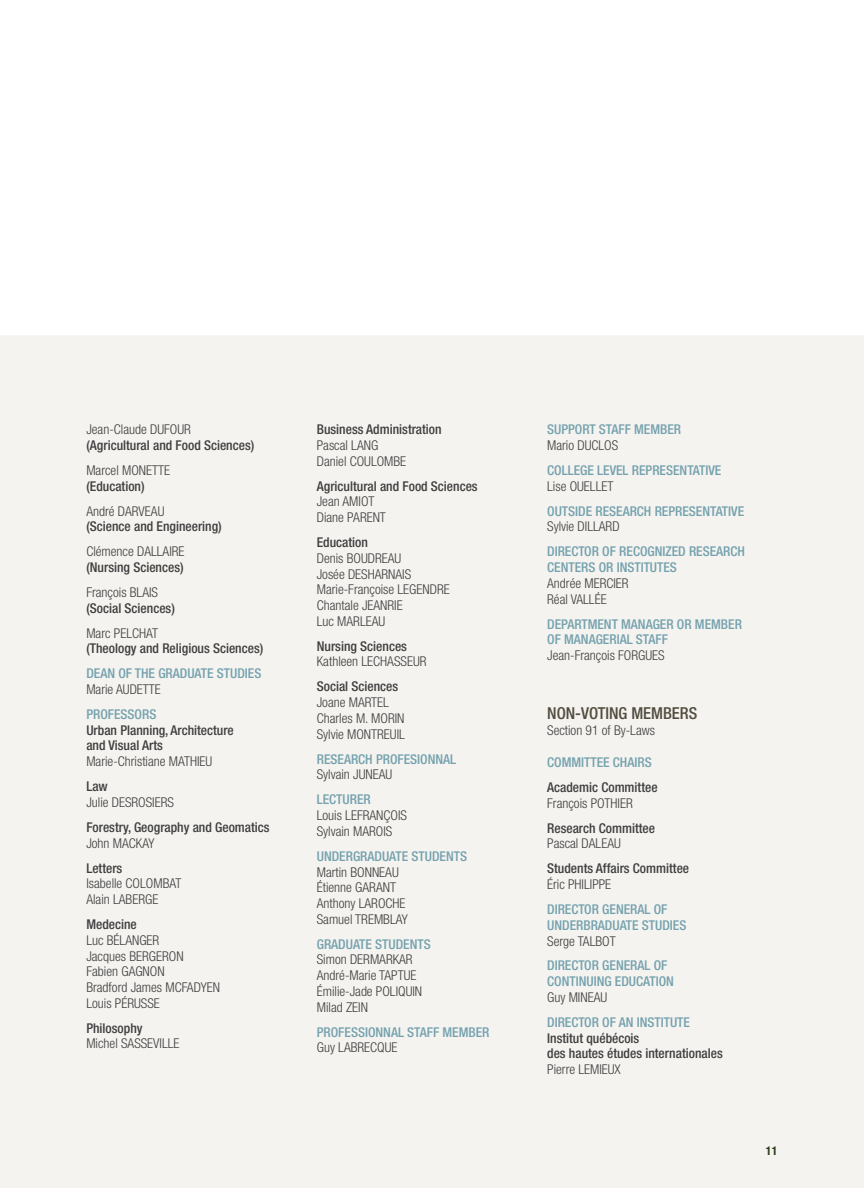
<style>
.page{position:relative;width:864px;height:1188px;background:#fff}
.page>*{position:absolute;margin:0;border:0;box-sizing:border-box;transform-origin:0 0}
.sous-titre_vert{font:500 condensed 16.5px "Helvetica Neue";color:#534c3f}
.texte_CA{font:300 condensed 13.5px/15.8px "Helvetica Neue";color:#3e3e3f}
.texte_CA-2{font:500 condensed 13.5px/15.8px "Helvetica Neue";color:#3e3e3f}
.texte_CA-3{font:500 condensed 13.5px/15.8px "Helvetica Neue";color:#74a1ae}
.sous-titre_vert-2{font:300 condensed 13.5px "Helvetica Neue";color:#3e3e3f}
.pagination_droite{font:700 condensed 12px "Helvetica Neue";color:#2e3d1f}
.s1{font-weight:300}
.s2{font-weight:500}
.s3{font-weight:300;color:#3e3e3f}
.s4{color:#74a1ae}
.s5{font-weight:500;color:#74a1ae}
</style>
<div class="page">
<div style="left:0;top:330px;width:864px;height:858px;background:#f4f3ef"></div>
<div style="left:0;top:325px;width:864px;height:10px;background:#fff"></div>
<p class="texte_CA-2" style="left:86px;top:421px;width:169px"><span class="s1">Jean-Claude DUFOUR </span>(Agricultural and Food Sciences)</p>
<p class="texte_CA" style="left:86px;top:462px;width:85px">Marcel MONETTE <span class="s2">(Education)</span></p>
<p class="texte_CA-2" style="left:86px;top:503px;width:137px"><span class="s1">André DARVEAU<br></span>(Science and Engineering)</p>
<p class="texte_CA-2" style="left:86px;top:543px;width:100px"><span class="s1">Clémence DALLAIRE </span>(Nursing Sciences)</p>
<p class="texte_CA-2" style="left:86px;top:584px;width:90px"><span class="s1">François BLAIS </span>(Social Sciences)</p>
<p class="texte_CA-2" style="left:86px;top:625px;width:178px"><span class="s1">Marc PELCHAT<br></span>(Theology and Religious Sciences)</p>
<p class="texte_CA-3" style="left:86px;top:665px;width:177px">DEAN OF THE GRADUATE STUDIES<br><span class="s3">Marie AUDETTE</span></p>
<p class="texte_CA-2" style="left:86px;top:706px;width:149px"><span class="s4">PROFESSORS<br></span>Urban Planning, Architecture and Visual Arts<br><span class="s1">Marie-Christiane MATHIEU</span></p>
<p class="texte_CA" style="left:86px;top:778px;width:89px"><span class="s2">Law<br></span>Julie DESROSIERS</p>
<p class="texte_CA-2" style="left:86px;top:819px;width:185px">Forestry, Geography and Geomatics<br><span class="s1">John MACKAY</span></p>
<p class="texte_CA" style="left:86px;top:860px;width:97px"><span class="s2">Letters<br></span>Isabelle COLOMBAT<br>Alain LABERGE</p>
<p class="texte_CA" style="left:86px;top:916px;width:135px"><span class="s2">Medecine<br></span>Luc BÉLANGER<br>Jacques BERGERON<br>Fabien GAGNON<br>Bradford James MCFADYEN<br>Louis PÉRUSSE</p>
<p class="texte_CA" style="left:86px;top:1020px;width:95px"><span class="s2">Philosophy<br></span>Michel SASSEVILLE</p>
<p class="texte_CA" style="left:317px;top:421px;width:126px"><span class="s2">Business Administration<br></span>Pascal LANG<br>Daniel COULOMBE</p>
<p class="texte_CA-2" style="left:317px;top:478px;width:162px">Agricultural and Food Sciences<br><span class="s1">Jean AMIOT<br>Diane PARENT</span></p>
<p class="texte_CA" style="left:317px;top:534px;width:134px"><span class="s2">Education<br></span>Denis BOUDREAU<br>Josée DESHARNAIS<br>Marie-Françoise LEGENDRE<br>Chantale JEANRIE<br>Luc MARLEAU</p>
<p class="texte_CA" style="left:317px;top:638px;width:111px"><span class="s2">Nursing Sciences<br></span>Kathleen LECHASSEUR</p>
<p class="texte_CA" style="left:317px;top:679px;width:90px"><span class="s2">Social Sciences<br></span>Joane MARTEL<br>Charles M. MORIN<br>Sylvie MONTREUIL</p>
<p class="texte_CA-3" style="left:317px;top:751px;width:141px">RESEARCH PROFESIONNAL<br><span class="s3">Sylvain JUNEAU</span></p>
<p class="texte_CA" style="left:317px;top:792px;width:92px"><span class="s5">LECTURER<br></span>Louis LEFRANÇOIS<br>Sylvain MAROIS</p>
<p class="texte_CA" style="left:317px;top:848px;width:152px"><span class="s5">UNDERGRADUATE STUDENTS<br></span>Martin BONNEAU<br>Étienne GARANT<br>Anthony LAROCHE<br>Samuel TREMBLAY</p>
<p class="texte_CA" style="left:317px;top:936px;width:116px"><span class="s5">GRADUATE STUDENTS<br></span>Simon DERMARKAR<br>André-Marie TAPTUE<br>Émilie-Jade POLIQUIN<br>Milad ZEIN</p>
<p class="texte_CA-3" style="left:317px;top:1024px;width:174px">PROFESSIONNAL STAFF MEMBER<br><span class="s3">Guy LABRECQUE</span></p>
<p class="texte_CA-3" style="left:547px;top:421px;width:136px">SUPPORT STAFF MEMBER<br><span class="s3">Mario DUCLOS</span></p>
<p class="texte_CA-3" style="left:547px;top:462px;width:176px">COLLEGE LEVEL REPRESENTATIVE<br><span class="s3">Lise OUELLET</span></p>
<p class="texte_CA-3" style="left:547px;top:503px;width:198px">OUTSIDE RESEARCH REPRESENTATIVE<br><span class="s3">Sylvie DILLARD</span></p>
<p class="texte_CA-3" style="left:547px;top:544px;width:199px">DIRECTOR OF RECOGNIZED RESEARCH<br>CENTERS OR INSTITUTES<br><span class="s3">Andrée MERCIER<br>Réal VALLÉE</span></p>
<p class="texte_CA-3" style="left:547px;top:616px;width:196px">DEPARTMENT MANAGER OR MEMBER<br>OF MANAGERIAL STAFF<br><span class="s3">Jean-François FORGUES</span></p>
<p class="sous-titre_vert" style="left:547px;top:704px;width:152px">NON-VOTING MEMBERS</p>
<p class="sous-titre_vert-2" style="left:547px;top:723px;width:109px">Section 91 of By-Laws</p>
<p class="texte_CA-3" style="left:547px;top:754px;width:106px">COMMITTEE CHAIRS</p>
<p class="texte_CA-2" style="left:547px;top:779px;width:112px">Academic Committee<br><span class="s1">François POTHIER</span></p>
<p class="texte_CA-2" style="left:547px;top:820px;width:109px">Research Committee<br><span class="s1">Pascal DALEAU</span></p>
<p class="texte_CA-2" style="left:547px;top:860px;width:143px">Students Affairs Committee<br><span class="s1">Éric PHILIPPE</span></p>
<p class="texte_CA-3" style="left:547px;top:901px;width:141px">DIRECTOR GENERAL OF<br>UNDERBRADUATE STUDIES<br><span class="s3">Serge TALBOT</span></p>
<p class="texte_CA-3" style="left:547px;top:958px;width:128px">DIRECTOR GENERAL OF<br>CONTINUING EDUCATION<br><span class="s3">Guy MINEAU</span></p>
<p class="texte_CA-2" style="left:547px;top:1014px;width:177px"><span class="s4">DIRECTOR OF AN INSTITUTE<br></span>Institut québécois<br>des hautes études internationales<br><span class="s1">Pierre LEMIEUX</span></p>
<p class="pagination_droite" style="left:766px;top:1143px;width:13px">11</p>
</div>
